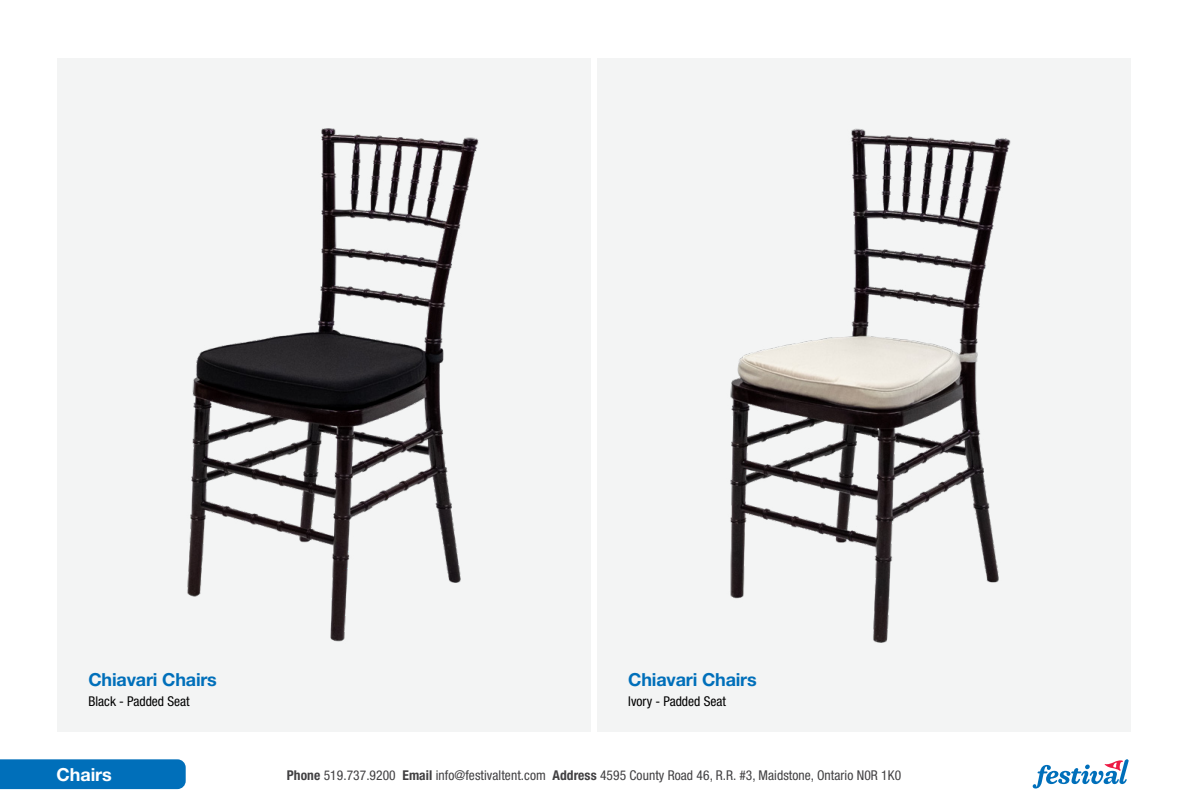
<style>
.page{position:relative;width:1188px;height:810px;background:#fff}
.page>*{position:absolute;margin:0;border:0;box-sizing:border-box;transform-origin:0 0}
.t1{font:700 18px "Helvetica Neue LT Pro";letter-spacing:-.01em;color:#006fba}
.t2{font:700 18px "Helvetica Neue LT Pro";color:#fff}
.t3{font:condensed 13.5px "Helvetica Neue LT Pro";letter-spacing:.005em;color:#414042}
.t4{font:condensed 13.5px "Helvetica Neue LT Pro";color:#000}
.s1{font-weight:700}
</style>
<div class="page">
<svg style="left:1033px;top:759px;width:96px;height:30px"></svg>
<div style="left:57px;top:58px;width:534px;height:673px;background:#f3f4f4"></div>
<div style="left:597px;top:58px;width:534px;height:673px;background:#f3f4f4"></div>
<div style="left:0;top:759px;width:186px;height:30px;background:#006fba"></div>
<img style="left:187px;top:128px;width:292px;height:514px">
<img style="left:730px;top:128px;width:281px;height:515px">
<h1 class="t1" style="left:88px;top:668px;width:130px">Chiavari Chairs</h1>
<h1 class="t1" style="left:628px;top:668px;width:130px">Chiavari Chairs</h1>
<p class="t4" style="left:88px;top:693px;width:103px">Black - Padded Seat</p>
<p class="t4" style="left:628px;top:693px;width:99px">Ivory - Padded Seat</p>
<h1 class="t2" style="left:56px;top:763px;width:57px">Chairs</h1>
<p class="t3" style="left:287px;top:768px;width:616px"><span class="s1">Phone</span> 519.737.9200 <span class="s1">Email</span> info@festivaltent.com <span class="s1">Address</span> 4595 County Road 46, R.R. #3, Maidstone, Ontario N0R 1K0</p>
</div>
